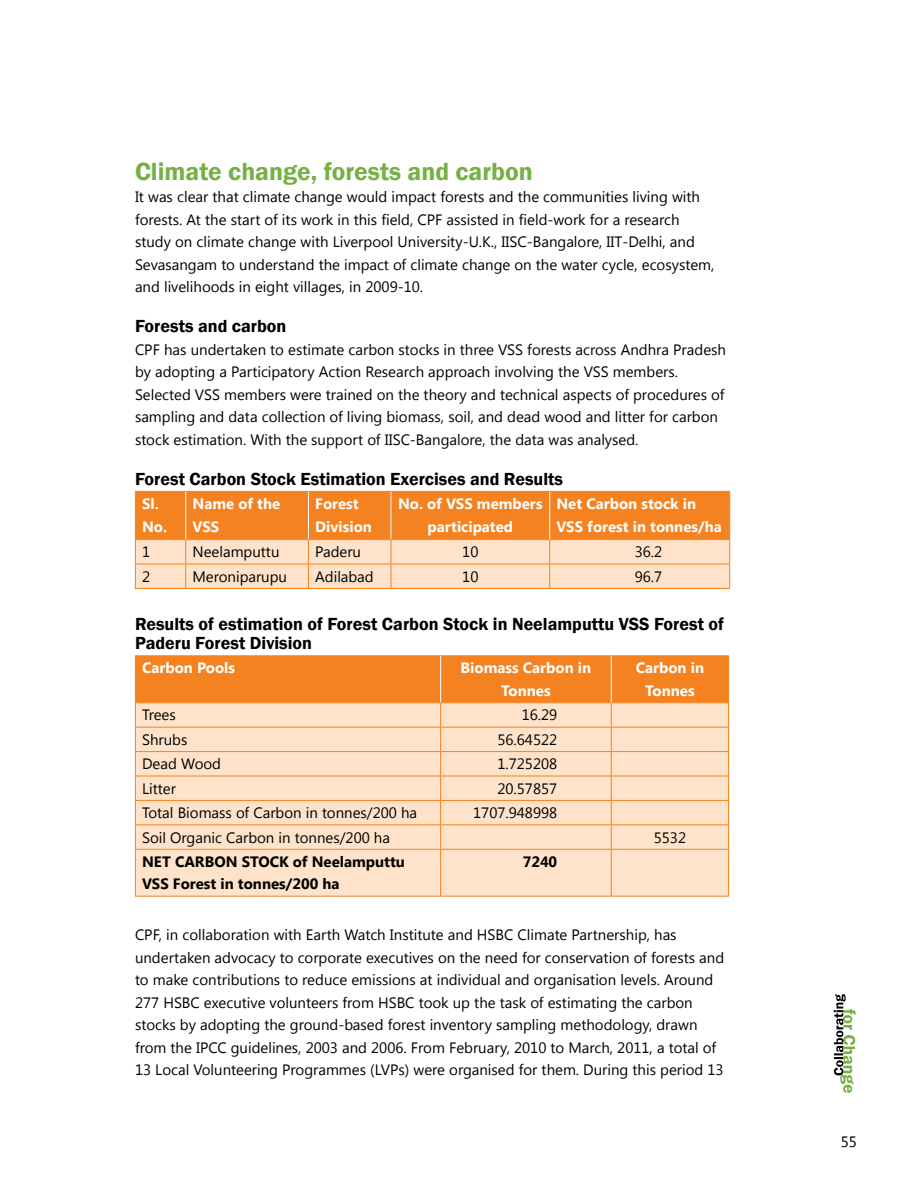
<style>
.page{position:relative;width:918px;height:1188px;background:#fff}
.page>*{position:absolute;margin:0;border:0;box-sizing:border-box;transform-origin:0 0}
.t1{font:600 25.5px "Franklin Gothic";color:#76b043}
.t2{font:600 18px/19.8px "Franklin Gothic";color:#000}
.t3{font:15px/22.5px "Segoe UI";color:#000}
.t4{font:700 15px/22.5px "Segoe UI";color:#fff}
.t5{font:700 15px/22.5px "Segoe UI";color:#000}
</style>
<div class="page">
<svg style="left:834px;top:994px;width:22px;height:99px"></svg>
<svg style="left:135px;top:491px;width:595px;height:97px;background:#f9b071"></svg>
<hr style="left:135px;top:588px;width:51px;height:1px;background:#f58220">
<hr style="left:186px;top:588px;width:122px;height:1px;background:#f58220">
<hr style="left:308px;top:588px;width:83px;height:1px;background:#f58220">
<hr style="left:391px;top:588px;width:159px;height:1px;background:#f58220">
<hr style="left:550px;top:588px;width:180px;height:1px;background:#f58220">
<hr style="left:185px;top:492px;width:1px;height:47px;background:#fff">
<hr style="left:308px;top:492px;width:1px;height:47px;background:#fff">
<hr style="left:391px;top:492px;width:1px;height:47px;background:#fff">
<hr style="left:549px;top:492px;width:1px;height:47px;background:#fff">
<div style="left:136px;top:850px;width:592px;height:46px;background:#fee2c9"></div>
<hr style="left:135px;top:655px;width:306px;height:1px;background:#f58220">
<hr style="left:441px;top:655px;width:170px;height:1px;background:#f58220">
<hr style="left:611px;top:655px;width:118px;height:1px;background:#f58220">
<svg style="left:135px;top:656px;width:594px;height:193px;background:#fbc79a"></svg>
<hr style="left:135px;top:849px;width:306px;height:1px;background:#f58220">
<hr style="left:135px;top:850px;width:1px;height:46px;background:#f58220">
<hr style="left:441px;top:849px;width:170px;height:1px;background:#f58220">
<hr style="left:440px;top:850px;width:1px;height:46px;background:#f58220">
<hr style="left:611px;top:849px;width:118px;height:1px;background:#f58220">
<hr style="left:611px;top:850px;width:1px;height:46px;background:#f58220">
<hr style="left:728px;top:850px;width:1px;height:46px;background:#f58220">
<hr style="left:135px;top:896px;width:306px;height:1px;background:#f58220">
<hr style="left:441px;top:896px;width:170px;height:1px;background:#f58220">
<hr style="left:611px;top:896px;width:118px;height:1px;background:#f58220">
<hr style="left:440px;top:656px;width:1px;height:46px;background:#fff">
<hr style="left:611px;top:656px;width:1px;height:46px;background:#fff">
<h1 class="t1" style="left:135px;top:156px;width:399px">Climate change, forests and carbon</h1>
<p class="t3" style="left:135px;top:185px;width:581px">It was clear that climate change would impact forests and the communities living with forests. At the start of its work in this field, CPF assisted in field-work for a research study on climate change with Liverpool University-U.K., IISC-Bangalore, IIT-Delhi, and Sevasangam to understand the impact of climate change on the water cycle, ecosystem, and livelihoods in eight villages, in 2009-10.</p>
<p class="t2" style="left:135px;top:317px;width:153px">Forests and carbon</p>
<p class="t3" style="left:135px;top:338px;width:593px">CPF has undertaken to estimate carbon stocks in three VSS forests across Andhra Pradesh by adopting a Participatory Action Research approach involving the VSS members.<br>Selected VSS members were trained on the theory and technical aspects of procedures of sampling and data collection of living biomass, soil, and dead wood and litter for carbon stock estimation. With the support of IISC-Bangalore, the data was analysed.</p>
<p class="t2" style="left:135px;top:469px;width:429px">Forest Carbon Stock Estimation Exercises and Results</p>
<p class="t4" style="left:142px;top:492px;width:27px">Sl.<br>No.</p>
<p class="t4" style="left:193px;top:492px;width:89px">Name of the<br>VSS</p>
<p class="t4" style="left:315px;top:492px;width:58px">Forest<br>Division</p>
<p class="t4" style="left:398px;top:492px;width:146px;text-align:center">No. of VSS members participated</p>
<p class="t4" style="left:556px;top:492px;width:167px">Net Carbon stock in<br>VSS forest in tonnes/ha</p>
<p class="t3" style="left:142px;top:540px;width:10px">1</p>
<p class="t3" style="left:193px;top:540px;width:89px">Neelamputtu</p>
<p class="t3" style="left:315px;top:540px;width:47px">Paderu</p>
<p class="t3" style="left:462px;top:540px;width:18px">10</p>
<p class="t3" style="left:635px;top:540px;width:29px">36.2</p>
<p class="t3" style="left:142px;top:564px;width:10px">2</p>
<p class="t3" style="left:193px;top:564px;width:96px">Meroniparupu</p>
<p class="t3" style="left:315px;top:564px;width:60px">Adilabad</p>
<p class="t3" style="left:462px;top:564px;width:18px">10</p>
<p class="t3" style="left:635px;top:564px;width:29px">96.7</p>
<p class="t2" style="left:135px;top:614px;width:591px">Results of estimation of Forest Carbon Stock in Neelamputtu VSS Forest of<br>Paderu Forest Division</p>
<p class="t4" style="left:142px;top:656px;width:95px">Carbon Pools</p>
<p class="t4" style="left:461px;top:656px;width:132px;text-align:center">Biomass Carbon in<br>Tonnes</p>
<p class="t4" style="left:636px;top:656px;width:70px;text-align:center">Carbon in<br>Tonnes</p>
<p class="t3" style="left:142px;top:703px;width:35px">Trees</p>
<p class="t3" style="left:522px;top:703px;width:37px">16.29</p>
<p class="t3" style="left:142px;top:728px;width:47px">Shrubs</p>
<p class="t3" style="left:497px;top:728px;width:61px">56.64522</p>
<p class="t3" style="left:142px;top:752px;width:81px">Dead Wood</p>
<p class="t3" style="left:497px;top:752px;width:61px">1.725208</p>
<p class="t3" style="left:142px;top:776px;width:35px">Litter</p>
<p class="t3" style="left:497px;top:776px;width:61px">20.57857</p>
<p class="t3" style="left:142px;top:801px;width:277px">Total Biomass of Carbon in tonnes/200 ha</p>
<p class="t3" style="left:473px;top:801px;width:86px">1707.948998</p>
<p class="t3" style="left:142px;top:825px;width:249px">Soil Organic Carbon in tonnes/200 ha</p>
<p class="t3" style="left:654px;top:825px;width:34px">5532</p>
<p class="t5" style="left:142px;top:850px;width:264px">NET CARBON STOCK of Neelamputtu<br>VSS Forest in tonnes/200 ha</p>
<p class="t5" style="left:523px;top:850px;width:36px">7240</p>
<p class="t3" style="left:135px;top:923px;width:591px">CPF, in collaboration with Earth Watch Institute and HSBC Climate Partnership, has undertaken advocacy to corporate executives on the need for conservation of forests and to make contributions to reduce emissions at individual and organisation levels. Around 277 HSBC executive volunteers from HSBC took up the task of estimating the carbon stocks by adopting the ground-based forest inventory sampling methodology, drawn from the IPCC guidelines, 2003 and 2006. From February, 2010 to March, 2011, a total of 13 Local Volunteering Programmes (LVPs) were organised for them. During this period 13</p>
<p class="t3" style="left:841px;top:1130px;width:18px">55</p>
</div>
